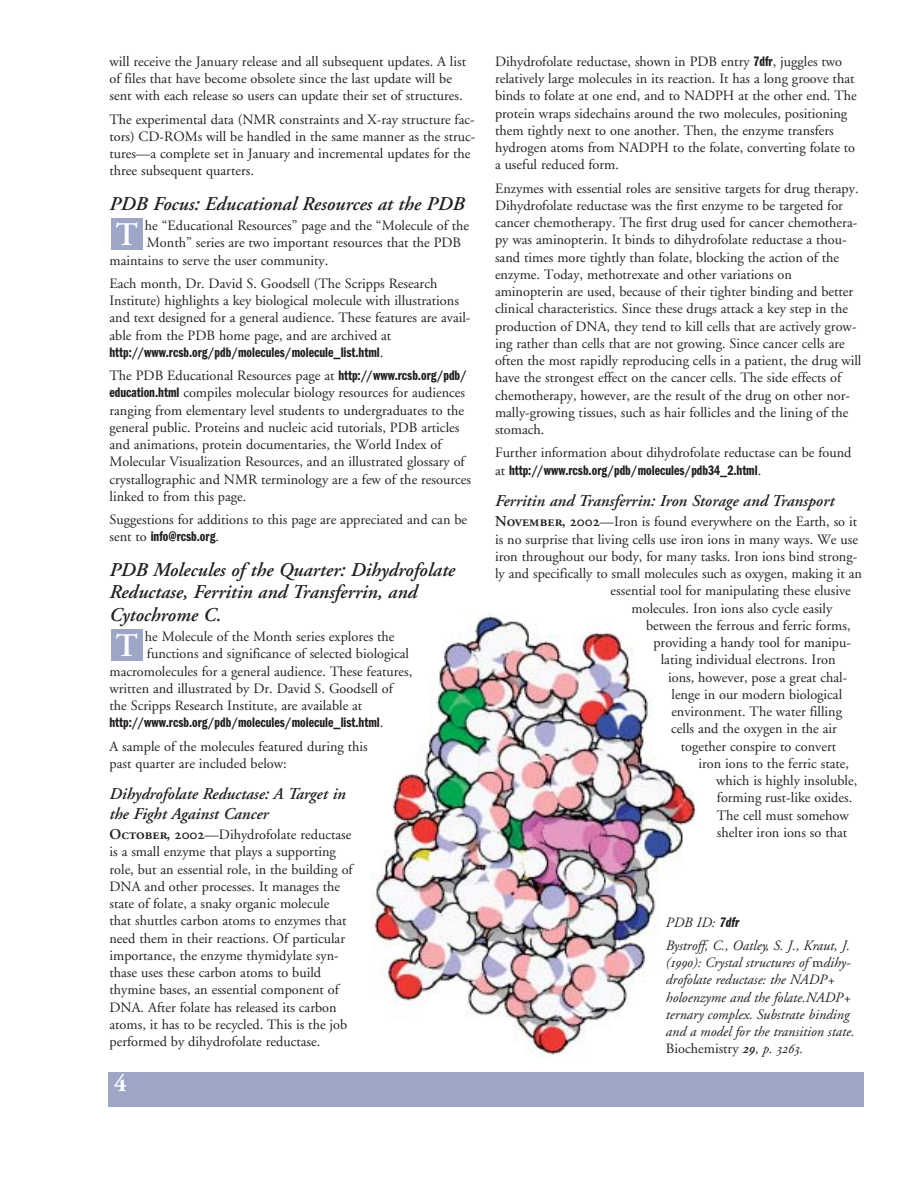
<style>
.page{position:relative;width:918px;height:1188px;background:#fff}
.page>*{position:absolute;margin:0;border:0;box-sizing:border-box;transform-origin:0 0}
.t1{font:600 33px "Adobe Garamond";color:#fff}
.t2{font:700 24px "Adobe Garamond";color:#fff}
.t3{font:19.5px/22.5px "Adobe Garamond Semibold Italic Os F";color:#231f1f}
.t4{font:16.5px/19.5px "Adobe Garamond Semibold Italic Os F";color:#231f1f}
.t5{font:14.25px/17.2px "Adobe Garamond Os Fig";color:#231f1f}
.t6{font:14.25px/17.2px "Adobe Garamond Italic Os F";color:#231f1f}
.t7{font:14.25px "Franklin Gothic EF Demi Comp";color:#231f1f}
.s1{font-family:"Adobe Garamond Os Fig"}
.s2{font-family:"Franklin Gothic EF Demi Comp"}
.s3{font-family:"Adobe Garamond Semibold SC";font-size:15px}
.s4{font-family:"Franklin Gothic EF Demi Comp Ita"}
.s5{font-family:"Adobe Garamond Semibold Italic Os F"}
.s6{font-family:"Adobe Garamond Italic Os F"}
</style>
<div class="page">
<div style="left:108px;top:1072px;width:756px;height:35px;background:#9ea6c8"></div>
<div style="left:111px;top:629px;width:31px;height:32px;background:#9ea6c8"></div>
<div style="left:111px;top:218px;width:31px;height:32px;background:#9ea6c8"></div>
<img style="left:371px;top:611px;width:328px;height:446px">
<p class="t5" style="left:110px;top:56px;width:358px">will receive the January release and all subsequent updates. A list of files that have become obsolete since the last update will be sent with each release so users can update their set of structures.</p>
<p class="t5" style="left:110px;top:113px;width:368px">The experimental data (NMR constraints and X-ray structure fac&shy;tors) CD-ROMs will be handled in the same manner as the struc&shy;tures—a complete set in January and incremental updates for the three subsequent quarters.</p>
<h3 class="t3" style="left:110px;top:194px;width:357px">PDB Focus: Educational Resources at the PDB</h3>
<p class="t5" style="left:145px;top:220px;width:326px">he “Educational Resources” page and the “Molecule of the</p>
<p class="t5" style="left:147px;top:237px;width:316px">Month” series are two important resources that the PDB</p>
<p class="t5" style="left:109px;top:254px;width:220px">maintains to serve the user community.</p>
<p class="t5" style="left:109px;top:278px;width:363px">Each month, Dr. David S. Goodsell (The Scripps Research Institute) highlights a key biological molecule with illustrations and text designed for a general audience. These features are avail&shy;able from the PDB home page, and are archived at</p>
<p class="t7" style="left:109px;top:347px;width:275px">http://www.rcsb.org/pdb/molecules/molecule_list.html<span class="s1">.</span></p>
<p class="t5" style="left:109px;top:370px;width:363px">The PDB Educational Resources page at <span class="s2">http://www.rcsb.org/pdb/ education.html</span> compiles molecular biology resources for audiences ranging from elementary level students to undergraduates to the general public. Proteins and nucleic acid tutorials, PDB articles and animations, protein documentaries, the World Index of Molecular Visualization Resources, and an illustrated glossary of crystallographic and NMR terminology are a few of the resources linked to from this page.</p>
<p class="t5" style="left:109px;top:514px;width:359px">Suggestions for additions to this page are appreciated and can be</p>
<p class="t7" style="left:109px;top:531px;width:111px"><span class="s1">sent to</span> info@rcsb.org<span class="s1">.</span></p>
<h3 class="t3" style="left:110px;top:560px;width:347px">PDB Molecules of the Quarter: Dihydrofolate<br>Reductase, Ferritin and Transferrin, and<br>Cytochrome C.</h3>
<p class="t5" style="left:145px;top:631px;width:251px">he Molecule of the Month series explores the</p>
<p class="t5" style="left:147px;top:648px;width:264px">functions and significance of selected biological</p>
<p class="t5" style="left:109px;top:665px;width:304px">macromolecules for a general audience. These features,</p>
<p class="t5" style="left:109px;top:683px;width:285px">written and illustrated by Dr. David S. Goodsell of</p>
<p class="t5" style="left:109px;top:700px;width:254px">the Scripps Research Institute, are available at</p>
<p class="t7" style="left:109px;top:717px;width:275px">http://www.rcsb.org/pdb/molecules/molecule_list.html<span class="s1">.</span></p>
<p class="t5" style="left:109px;top:740px;width:260px">A sample of the molecules featured during this past quarter are included below:</p>
<p class="t4" style="left:110px;top:786px;width:238px">Dihydrofolate Reductase: A Target in the Fight Against Cancer</p>
<p class="t5" style="left:109px;top:829px;width:245px"><span class="s3">October, 2002</span>—Dihydrofolate reductase is a small enzyme that plays a supporting role, but an essential role, in the building of DNA and other processes. It manages the state of folate, a snaky organic molecule that shuttles carbon atoms to enzymes that need them in their reactions. Of particular importance, the enzyme thymidylate syn&shy;thase uses these carbon atoms to build thymine bases, an essential component of DNA. After folate has released its carbon atoms, it has to be recycled. This is the job performed by dihydrofolate reductase.</p>
<h1 class="t1" style="left:115px;top:221px;width:24px">T</h1>
<h1 class="t1" style="left:115px;top:632px;width:24px">T</h1>
<h2 class="t2" style="left:114px;top:1074px;width:14px">4</h2>
<p class="t5" style="left:495px;top:56px;width:363px">Dihydrofolate reductase, shown in PDB entry <span class="s2">7dfr</span>, juggles two relatively large molecules in its reaction. It has a long groove that binds to folate at one end, and to NADPH at the other end. The protein wraps sidechains around the two molecules, positioning them tightly next to one another. Then, the enzyme transfers hydrogen atoms from NADPH to the folate, converting folate to a useful reduced form.</p>
<p class="t5" style="left:495px;top:182px;width:368px">Enzymes with essential roles are sensitive targets for drug therapy.<br>Dihydrofolate reductase was the first enzyme to be targeted for cancer chemotherapy. The first drug used for cancer chemothera&shy;py was aminopterin. It binds to dihydrofolate reductase a thou&shy;sand times more tightly than folate, blocking the action of the enzyme. Today, methotrexate and other variations on aminopterin are used, because of their tighter binding and better clinical characteristics. Since these drugs attack a key step in the production of DNA, they tend to kill cells that are actively grow&shy;ing rather than cells that are not growing. Since cancer cells are often the most rapidly reproducing cells in a patient, the drug will have the strongest effect on the cancer cells. The side effects of chemotherapy, however, are the result of the drug on other nor&shy;mally-growing tissues, such as hair follicles and the lining of the stomach.</p>
<p class="t5" style="left:495px;top:447px;width:358px">Further information about dihydrofolate reductase can be found</p>
<p class="t7" style="left:495px;top:465px;width:268px"><span class="s1">at</span> http://www.rcsb.org/pdb/molecules/pdb34_2.html<span class="s1">.</span></p>
<p class="t4" style="left:495px;top:493px;width:341px">Ferritin and Transferrin: Iron Storage and Transport</p>
<p class="t5" style="left:495px;top:516px;width:364px"><span class="s3">November, 2002</span>—Iron is found everywhere on the Earth, so it</p>
<p class="t5" style="left:495px;top:533px;width:364px">is no surprise that living cells use iron ions in many ways. We use</p>
<p class="t5" style="left:495px;top:551px;width:364px">iron throughout our body, for many tasks. Iron ions bind strong-</p>
<p class="t5" style="left:495px;top:568px;width:368px">ly and specifically to small molecules such as oxygen, making it an</p>
<p class="t5" style="left:611px;top:585px;width:242px">essential tool for manipulating these elusive</p>
<p class="t5" style="left:632px;top:602px;width:202px">molecules. Iron ions also cycle easily</p>
<p class="t5" style="left:646px;top:620px;width:206px">between the ferrous and ferric forms,</p>
<p class="t5" style="left:653px;top:637px;width:199px">providing a handy tool for manipu-</p>
<p class="t5" style="left:661px;top:654px;width:176px">lating individual electrons. Iron</p>
<p class="t5" style="left:668px;top:671px;width:181px">ions, however, pose a great chal-</p>
<p class="t5" style="left:671px;top:689px;width:172px">lenge in our modern biological</p>
<p class="t5" style="left:671px;top:706px;width:172px">environment. The water filling</p>
<p class="t5" style="left:671px;top:723px;width:167px">cells and the oxygen in the air</p>
<p class="t5" style="left:681px;top:740px;width:157px">together conspire to convert</p>
<p class="t5" style="left:698px;top:758px;width:152px">iron ions to the ferric state,</p>
<p class="t5" style="left:716px;top:775px;width:143px">which is highly insoluble,</p>
<p class="t5" style="left:717px;top:792px;width:137px">forming rust-like oxides.</p>
<p class="t5" style="left:717px;top:809px;width:134px">The cell must somehow</p>
<p class="t5" style="left:717px;top:827px;width:132px">shelter iron ions so that</p>
<p class="t6" style="left:666px;top:912px;width:186px;line-height:23.2px">PDB ID: <span class="s4">7dfr<br></span>Bystroff, C., Oatley, S. J., Kraut, J.</p>
<p class="t6" style="left:666px;top:955px;width:190px">(1990): Crystal structures of <span class="s1">m</span>dihy&shy;drofolate reductase: the NADP+ holoenzyme and the folate.NADP+ ternary complex. Substrate binding and a model for the transition state.</p>
<p class="t5" style="left:666px;top:1043px;width:139px">Biochemistry <span class="s5">29</span><span class="s6">, p. 3263.</span></p>
</div>
